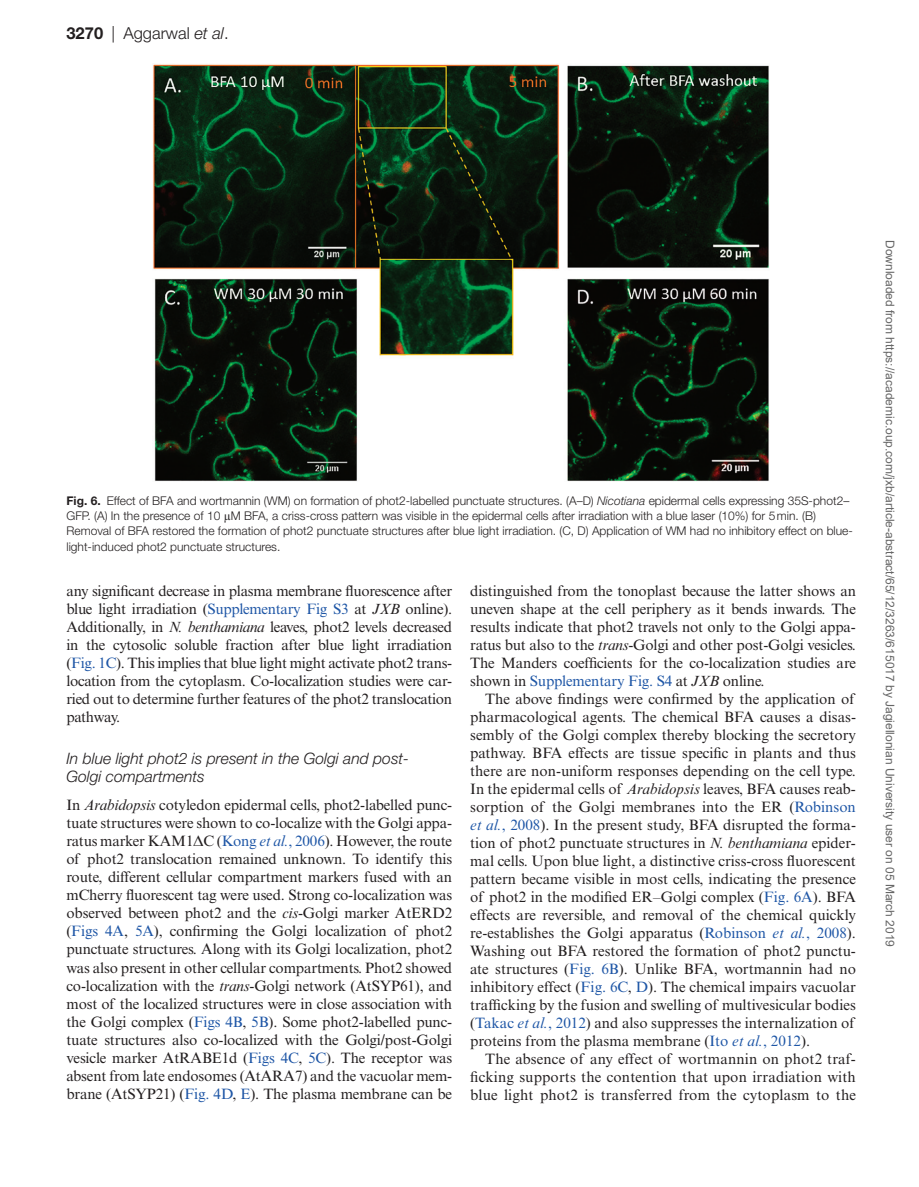
<style>
.page{position:relative;width:919px;height:1187px;background:#fff}
.page>*{position:absolute;margin:0;border:0;box-sizing:border-box;transform-origin:0 0}
.t1{font:300 16.5px "Helvetica Neue LT Std";color:#231f20}
.t2{font:italic 300 15.75px/18px "Helvetica Neue LT Std";color:#231f20}
.t3{font:15px/18px "Times New Roman MT Std";letter-spacing:-.01em;color:#231f20;text-align:justify}
.t4{font:300 12px/15px "Helvetica Neue LT Std";color:#231f20}
.t5{font:12px "Arial";color:#666}
.s1{font-weight:700}
.s2{font-style:italic}
.s3{font-family:"Gandhari Unicode";font-weight:400}
.s4{color:#1e56a6}
.s5{font-family:"Gandhari Unicode"}
.s6{font-style:italic;color:#1e56a6}
</style>
<div class="page">
<img style="left:153px;top:64px;width:616px;height:417px">
<p class="t1" style="left:66px;top:23px;width:164px"><span class="s1">3270</span> | Aggarwal <span class="s2">et al</span>.</p>
<p class="t4" style="left:66px;top:493px;width:787px"><span class="s1">Fig. 6.</span> Effect of BFA and wortmannin (WM) on formation of phot2-labelled punctuate structures. (A–D) <span class="s2">Nicotiana</span> epidermal cells expressing 35S-phot2– GFP. (A) In the presence of 10 <span class="s3">μ</span>M BFA, a criss-cross pattern was visible in the epidermal cells after irradiation with a blue laser (10%) for 5min. (B)<br>Removal of BFA restored the formation of phot2 punctuate structures after blue light irradiation. (C, D) Application of WM had no inhibitory effect on blue&shy;light-induced phot2 punctuate structures.</p>
<p class="t3" style="left:66px;top:581px;width:387px">any significant decrease in plasma membrane fluorescence after blue light irradiation (<span class="s4">Supplementary Fig S3</span> at <span class="s2">JXB</span> online).<br>Additionally, in <span class="s2">N. benthamiana</span> leaves, phot2 levels decreased in the cytosolic soluble fraction after blue light irradiation (<span class="s4">Fig. 1C</span>). This implies that blue light might activate phot2 trans&shy;location from the cytoplasm. Co-localization studies were car&shy;ried out to determine further features of the phot2 translocation pathway.</p>
<p class="t2" style="left:66px;top:749px;width:344px">In blue light phot2 is present in the Golgi and post-<br>Golgi compartments</p>
<p class="t3" style="left:66px;top:796px;width:387px">In <span class="s2">Arabidopsis</span> cotyledon epidermal cells, phot2-labelled punc&shy;tuate structures were shown to co-localize with the Golgi appa&shy;ratus marker KAM1<span class="s5">Δ</span>C (<span class="s4">Kong</span> <span class="s6">et al.</span><span class="s4">, 2006</span>). However, the route of phot2 translocation remained unknown. To identify this route, different cellular compartment markers fused with an mCherry fluorescent tag were used. Strong co-localization was observed between phot2 and the <span class="s2">cis</span>-Golgi marker AtERD2 (<span class="s4">Figs 4A</span>, <span class="s4">5A</span>), confirming the Golgi localization of phot2 punctuate structures. Along with its Golgi localization, phot2 was also present in other cellular compartments. Phot2 showed co-localization with the <span class="s2">trans</span>-Golgi network (AtSYP61), and most of the localized structures were in close association with the Golgi complex (<span class="s4">Figs 4B</span>, <span class="s4">5B</span>). Some phot2-labelled punc&shy;tuate structures also co-localized with the Golgi/post-Golgi vesicle marker AtRABE1d (<span class="s4">Figs 4C</span>, <span class="s4">5C</span>). The receptor was absent from late endosomes (AtARA7) and the vacuolar mem&shy;brane (AtSYP21) (<span class="s4">Fig. 4D</span>, <span class="s4">E</span>). The plasma membrane can be</p>
<p class="t3" style="left:470px;top:581px;width:387px">distinguished from the tonoplast because the latter shows an uneven shape at the cell periphery as it bends inwards. The results indicate that phot2 travels not only to the Golgi appa&shy;ratus but also to the <span class="s2">trans</span>-Golgi and other post-Golgi vesicles.<br>The Manders coefficients for the co-localization studies are shown in <span class="s4">Supplementary Fig. S4</span> at <span class="s2">JXB</span> online.</p>
<p class="t3" style="left:470px;top:689px;width:387px;text-indent:15px">The above findings were confirmed by the application of pharmacological agents. The chemical BFA causes a disas&shy;sembly of the Golgi complex thereby blocking the secretory pathway. BFA effects are tissue specific in plants and thus there are non-uniform responses depending on the cell type.<br>In the epidermal cells of <span class="s2">Arabidopsis</span> leaves, BFA causes reab&shy;sorption of the Golgi membranes into the ER (<span class="s4">Robinson </span><span class="s6">et al.</span><span class="s4">, 2008</span>). In the present study, BFA disrupted the forma&shy;tion of phot2 punctuate structures in <span class="s2">N. benthamiana</span> epider&shy;mal cells. Upon blue light, a distinctive criss-cross fluorescent pattern became visible in most cells, indicating the presence of phot2 in the modified ER–Golgi complex (<span class="s4">Fig. 6A</span>). BFA effects are reversible, and removal of the chemical quickly re-establishes the Golgi apparatus (<span class="s4">Robinson</span> <span class="s6">et al.</span><span class="s4">, 2008</span>).<br>Washing out BFA restored the formation of phot2 punctu&shy;ate structures (<span class="s4">Fig. 6B</span>). Unlike BFA, wortmannin had no inhibitory effect (<span class="s4">Fig. 6C</span>, <span class="s4">D</span>). The chemical impairs vacuolar trafficking by the fusion and swelling of multivesicular bodies (<span class="s4">Takac</span> <span class="s6">et al.</span><span class="s4">, 2012</span>) and also suppresses the internalization of proteins from the plasma membrane (<span class="s4">Ito</span> <span class="s6">et al.</span><span class="s4">, 2012</span>).</p>
<p class="t3" style="left:470px;top:1049px;width:387px;text-indent:15px">The absence of any effect of wortmannin on phot2 traf&shy;ficking supports the contention that upon irradiation with blue light phot2 is transferred from the cytoplasm to the</p>
<p class="t5" style="left:894px;top:240px;width:708px;rotate:90deg">Downloaded from https://academic.oup.com/jxb/article-abstract/65/12/3263/615017 by Jagiellonian University user on 05 March 2019</p>
</div>
